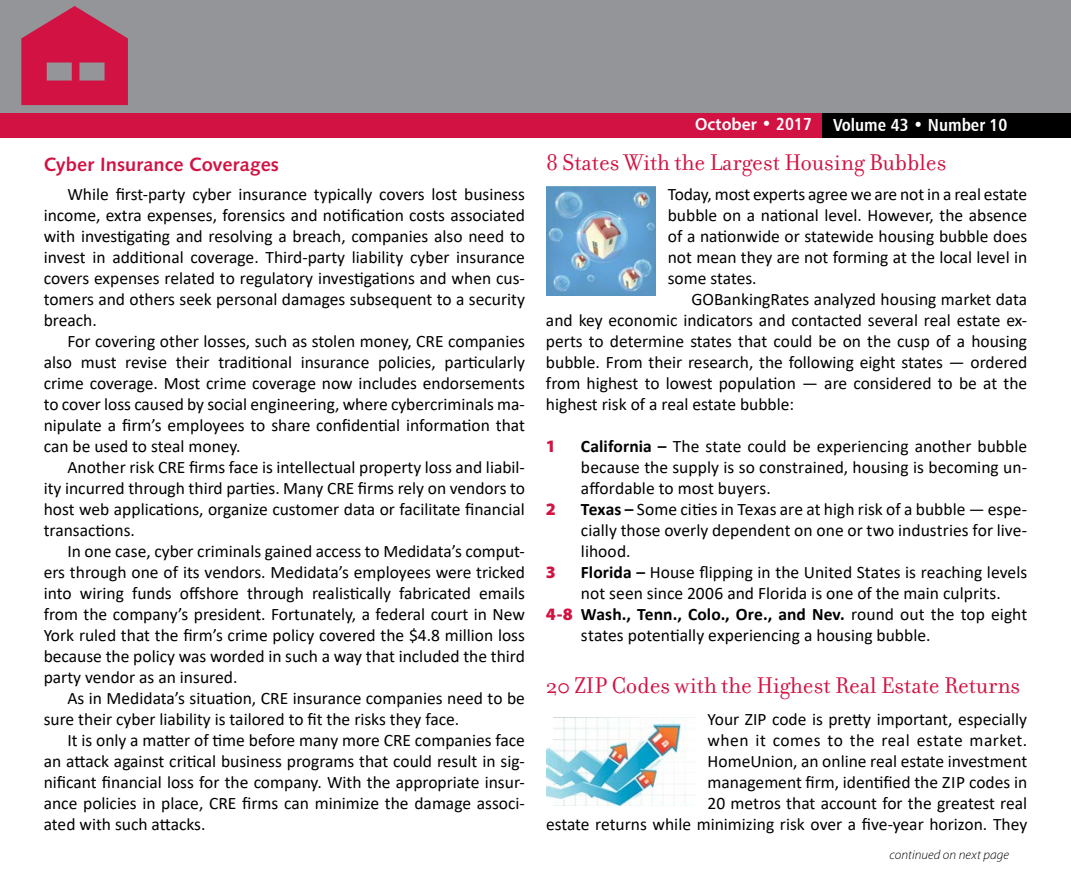
<style>
.page{position:relative;width:1071px;height:882px;background:#fff}
.page>*{position:absolute;margin:0;border:0;box-sizing:border-box;transform-origin:0 0}
.t1{font:24.5px "Filosofia";color:#d11242}
.t2{font:19.25px "Humanist 531 BT Bold A";color:#d11242}
.t3{font:17.5px/21px "Calibri";color:#000;text-align:justify}
.t4{font:700 17.5px "Calibri";letter-spacing:.005em;color:#000}
.t5{font:17.5px "Humanist 777 BT Bold Condensed B";color:#fff}
.t6{font:900 17.5px "Myriad Pro";color:#d11242}
.t7{font:italic 300 13.12px "Myriad Pro";letter-spacing:.01em;color:#000}
.s1{font-family:"Myriad Pro";font-weight:600}
.s2{font-weight:700}
.s3{font-family:"Myriad Pro";font-weight:900;color:#d11242}
.s4{font-weight:400}
</style>
<div class="page">
<div style="left:0;top:0;width:1071px;height:138px;background:#939598"></div>
<div style="left:693px;top:113px;width:378px;height:25px;background:#000"></div>
<div style="left:0;top:113px;width:822px;height:25px;background:#d11242"></div>
<svg style="left:21px;top:6px;width:107px;height:99px"></svg>
<img style="left:546px;top:186px;width:110px;height:110px">
<img style="left:546px;top:718px;width:140px;height:88px">
<p class="t2" style="left:44px;top:153px;width:237px">Cyber Insurance Coverages</p>
<p class="t3" style="left:44px;top:183px;width:483px;text-indent:24px">While first-party cyber insurance typically covers lost business income, extra expenses, forensics and notification costs associated with investigating and resolving a breach, companies also need to invest in additional coverage. Third-party liability cyber insurance covers expenses related to regulatory investigations and when cus&shy;tomers and others seek personal damages subsequent to a security breach.</p>
<p class="t3" style="left:44px;top:330px;width:483px;text-indent:24px">For covering other losses, such as stolen money, CRE companies also must revise their traditional insurance policies, particularly crime coverage. Most crime coverage now includes endorsements to cover loss caused by social engineering, where cybercriminals ma&shy;nipulate a firm’s employees to share confidential information that can be used to steal money.</p>
<p class="t3" style="left:44px;top:456px;width:483px;text-indent:24px">Another risk CRE firms face is intellectual property loss and liabil&shy;ity incurred through third parties. Many CRE firms rely on vendors to host web applications, organize customer data or facilitate financial transactions.</p>
<p class="t3" style="left:44px;top:540px;width:483px;text-indent:24px">In one case, cyber criminals gained access to Medidata’s comput&shy;ers through one of its vendors. Medidata’s employees were tricked into wiring funds offshore through realistically fabricated emails from the company’s president. Fortunately, a federal court in New York ruled that the firm’s crime policy covered the $4.8 million loss because the policy was worded in such a way that included the third party vendor as an insured.</p>
<p class="t3" style="left:44px;top:687px;width:483px;text-indent:24px">As in Medidata’s situation, CRE insurance companies need to be sure their cyber liability is tailored to fit the risks they face.</p>
<p class="t3" style="left:44px;top:729px;width:483px;text-indent:24px">It is only a matter of time before many more CRE companies face an attack against critical business programs that could result in sig&shy;nificant financial loss for the company. With the appropriate insur&shy;ance policies in place, CRE firms can minimize the damage associ&shy;ated with such attacks.</p>
<p class="t5" style="left:695px;top:114px;width:314px"><span class="s1">October</span> • 2017 Volume 43 • Number 10</p>
<h1 class="t1" style="left:546px;top:149px;width:402px">8 States With the Largest Housing Bubbles</h1>
<p class="t3" style="left:668px;top:183px;width:361px">Today, most experts agree we are not in a real estate bubble on a national level. However, the absence of a nationwide or statewide housing bubble does not mean they are not forming at the local level in some states.</p>
<p class="t3" style="left:546px;top:288px;width:483px;text-indent:145px">GOBankingRates analyzed housing market data and key economic indicators and contacted several real estate ex&shy;perts to determine states that could be on the cusp of a housing bubble. From their research, the following eight states — ordered from highest to lowest population — are considered to be at the highest risk of a real estate bubble:</p>
<p class="t6" style="left:546px;top:436px;width:12px">1</p>
<p class="t3" style="left:581px;top:435px;width:448px"><span class="s2">California –</span> The state could be experiencing another bubble because the supply is so constrained, housing is becoming un&shy;affordable to most buyers.</p>
<p class="t6" style="left:546px;top:499px;width:12px">2</p>
<p class="t3" style="left:581px;top:498px;width:448px"><span class="s2">Texas –</span> Some cities in Texas are at high risk of a bubble — espe&shy;cially those overly dependent on one or two industries for live&shy;lihood.</p>
<p class="t6" style="left:546px;top:562px;width:12px">3</p>
<p class="t3" style="left:581px;top:561px;width:448px"><span class="s2">Florida –</span> House flipping in the United States is reaching levels</p>
<p class="t3" style="left:581px;top:582px;width:421px">not seen since 2006 and Florida is one of the main culprits.</p>
<p class="t4" style="left:546px;top:602px;width:483px"><span class="s3">4-8</span> Wash., Tenn., Colo., Ore., and Nev. <span class="s4">round out the top eight</span></p>
<p class="t3" style="left:581px;top:624px;width:351px">states potentially experiencing a housing bubble.</p>
<h1 class="t1" style="left:546px;top:672px;width:476px">20 ZIP Codes with the Highest Real Estate Returns</h1>
<p class="t3" style="left:546px;top:708px;width:483px;text-align:right">Your ZIP code is pretty important, especially<br>when it comes to the real estate market.<br>HomeUnion, an online real estate investment<br>management firm, identified the ZIP codes in<br>20 metros that account for the greatest real<br>estate returns while minimizing risk over a five-year horizon. They</p>
<p class="t7" style="left:890px;top:848px;width:121px">continued on next page</p>
</div>
